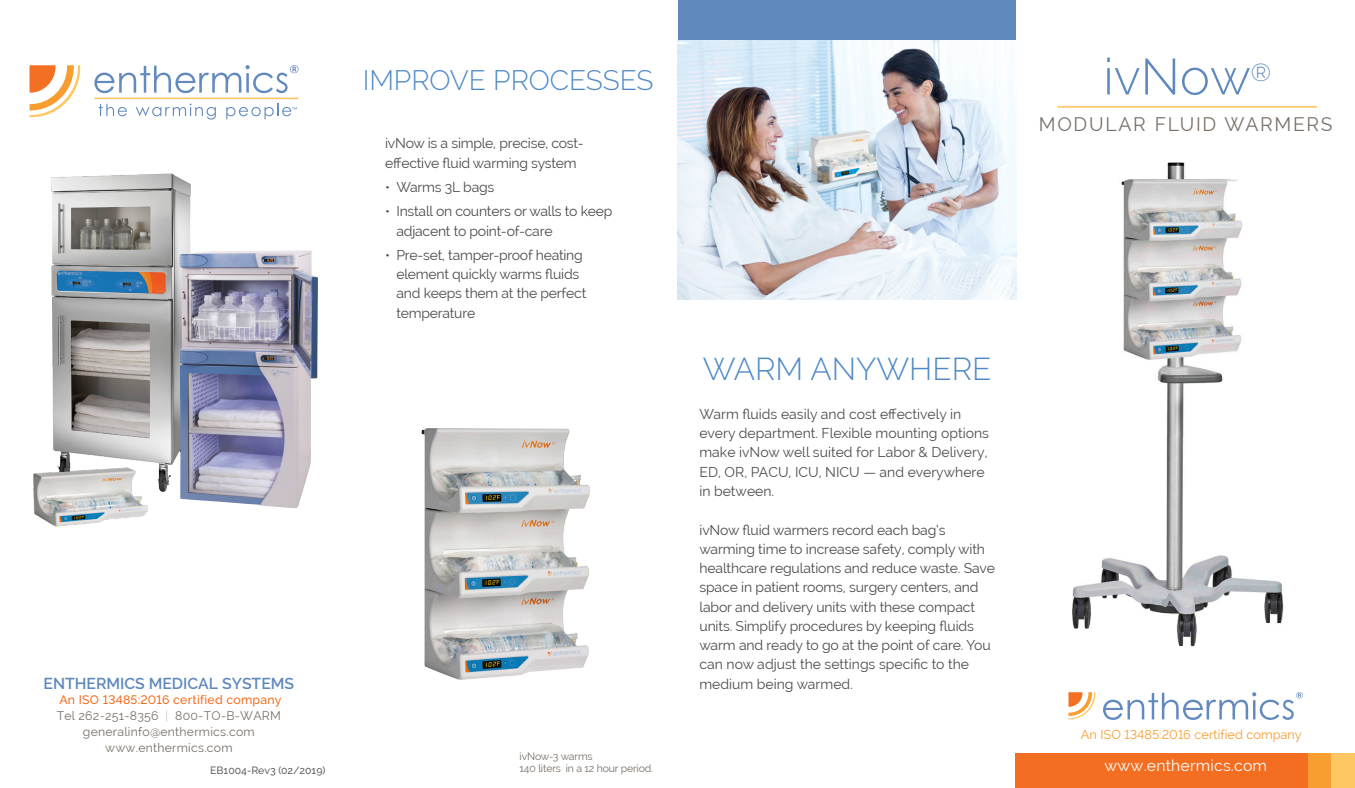
<style>
.page{position:relative;width:1355px;height:788px;background:#fff}
.page>*{position:absolute;margin:0;border:0;box-sizing:border-box;transform-origin:0 0}
.t1{font:300 50.75px "Raleway";color:#5f88bd}
.Headline_script{font:300 31.5px "Raleway";color:#4f8ac8}
.Headline_script-2{font:300 28px "Raleway";color:#4f8ac8}
.t2{font:19.25px "Raleway";letter-spacing:.09em;color:#796f67}
.t3{font:600 15.75px "Raleway";color:#5f88bd}
.t4{font:15.75px "Raleway";letter-spacing:.015em;color:#fff}
.Headline_script-3{font:14px/19.2px "Raleway";letter-spacing:-.01em;color:#4b4c4d}
.Body_text{font:14px/19.2px "Raleway";letter-spacing:-.015em;color:#4b4c4d}
.t5{font:12.78px "Raleway";color:#f89d2f}
.t6{font:12.25px/15.8px "Raleway";letter-spacing:.02em;color:#796f67;text-align:center}
.Body_text-2{font:10.5px "Raleway";letter-spacing:-.015em;color:#796f67}
.Body_text-3{font:500 10.5px "Raleway";color:#636366}
.s1{font-weight:500;color:#f36e21}
.s2{font-weight:100}
</style>
<div class="page">
<img style="left:51px;top:173px;width:140px;height:319px">
<img style="left:179px;top:250px;width:139px;height:258px">
<svg style="left:30px;top:65px;width:50px;height:52px"></svg>
<hr style="left:94px;top:98px;width:204px;height:1px;background:#fec764">
<svg style="left:94px;top:65px;width:204px;height:28px"></svg>
<svg style="left:98px;top:104px;width:29px;height:12px"></svg>
<svg style="left:136px;top:103px;width:80px;height:16px"></svg>
<svg style="left:226px;top:104px;width:71px;height:15px"></svg>
<img style="left:33px;top:465px;width:124px;height:62px">
<img style="left:421px;top:429px;width:168px;height:251px">
<div style="left:1015px;top:753px;width:292px;height:35px;background:#f36e21"></div>
<hr style="left:1058px;top:106px;width:258px;height:2px;background:#fec764">
<div style="left:1307px;top:753px;width:24px;height:35px;background:#f89d2f"></div>
<div style="left:1331px;top:753px;width:23px;height:35px;background:#fec764"></div>
<img style="left:1072px;top:162px;width:212px;height:485px">
<svg style="left:1068px;top:692px;width:27px;height:27px"></svg>
<svg style="left:1103px;top:692px;width:199px;height:27px"></svg>
<img style="left:678px;top:41px;width:338px;height:258px">
<div style="left:678px;top:0;width:337px;height:39px;background:#5f88bd"></div>
<p class="Headline_script-2" style="left:363px;top:64px;width:292px">IMPROVE PROCESSES</p>
<p class="Body_text" style="left:385px;top:134px;width:200px">ivNow is a simple, precise, cost&shy;effective fluid warming system</p>
<p class="Headline_script-3" style="left:385px;top:177px;width:111px">• Warms 3L bags</p>
<p class="Headline_script-3" style="left:396px;top:202px;width:218px;text-indent:-11px">• Install on counters or walls to keep adjacent to point-of-care</p>
<p class="Headline_script-3" style="left:396px;top:245px;width:191px;text-indent:-11px">• Pre-set, tamper-proof heating element quickly warms fluids and keeps them at the perfect temperature</p>
<p class="t3" style="left:44px;top:674px;width:252px">ENTHERMICS MEDICAL SYSTEMS</p>
<p class="t6" style="left:57px;top:692px;width:226px"><span class="s1">An ISO 13485:2016 certified company<br></span>Tel 262-251-8356 <span class="s2">|</span> 800-TO-B-WARM generalinfo@enthermics.com www.enthermics.com</p>
<p class="Body_text-3" style="left:210px;top:764px;width:117px">EB1004-Rev3 (02/2019)</p>
<p class="Body_text-2" style="left:519px;top:750px;width:74px">ivNow-3 warms</p>
<p class="Body_text-2" style="left:519px;top:762px;width:135px">140 liters in a 12 hour period.</p>
<p class="t1" style="left:1103px;top:47px;width:169px">ivNow<sup>®</sup></p>
<p class="t2" style="left:1038px;top:113px;width:295px">MODULAR FLUID WARMERS</p>
<p class="Headline_script" style="left:703px;top:351px;width:290px">WARM ANYWHERE</p>
<p class="Headline_script-3" style="left:699px;top:404px;width:291px">Warm fluids easily and cost effectively in every department. Flexible mounting options make ivNow well suited for Labor &amp; Delivery, ED, OR, PACU, ICU, NICU — and everywhere in between.</p>
<p class="Headline_script-3" style="left:699px;top:520px;width:297px">ivNow fluid warmers record each bag’s warming time to increase safety, comply with healthcare regulations and reduce waste. Save space in patient rooms, surgery centers, and labor and delivery units with these compact units. Simplify procedures by keeping fluids warm and ready to go at the point of care. You can now adjust the settings specific to the medium being warmed.</p>
<p class="t5" style="left:1080px;top:726px;width:223px">An ISO 13485:2016 certified company</p>
<p class="t4" style="left:1104px;top:756px;width:164px">www.enthermics.com</p>
</div>
